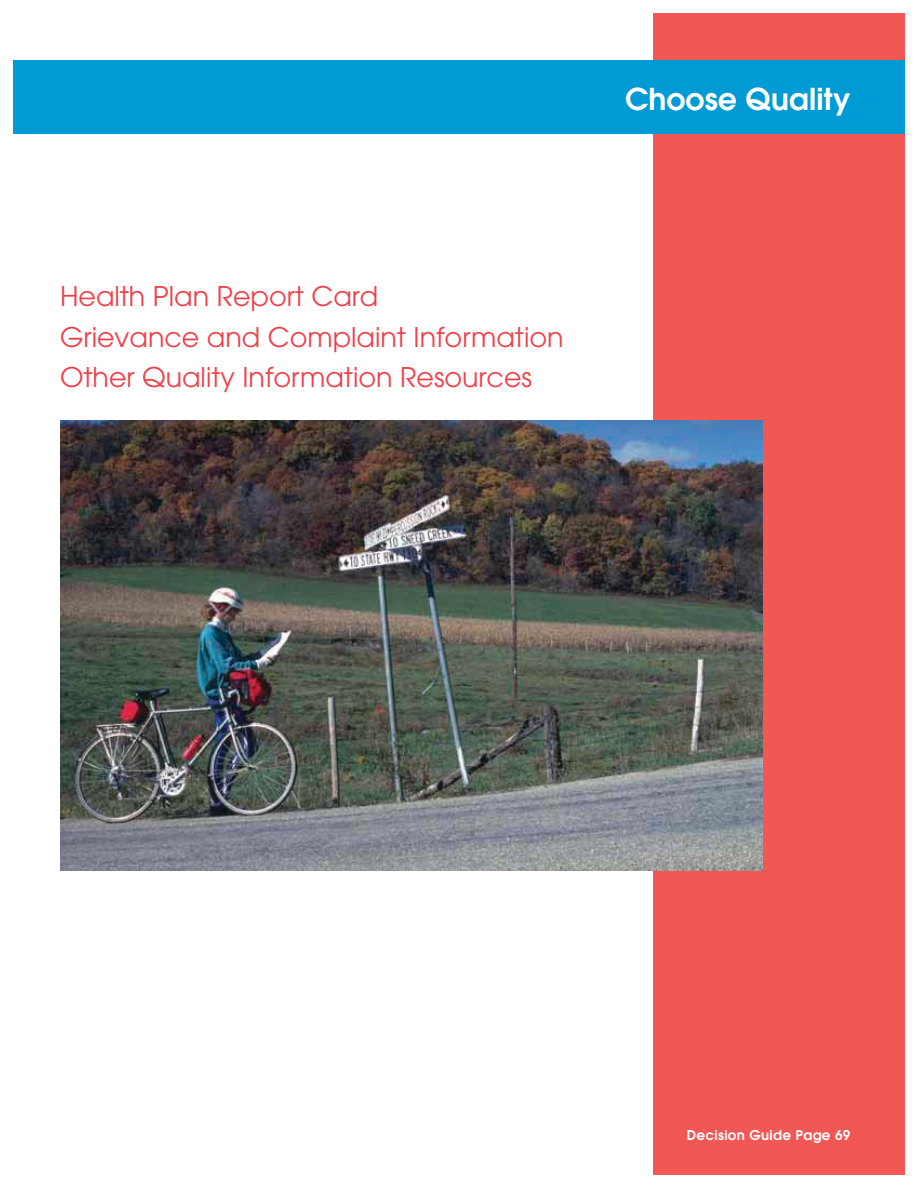
<style>
.page{position:relative;width:918px;height:1188px;background:#fff}
.page>*{position:absolute;margin:0;border:0;box-sizing:border-box;transform-origin:0 0}
.t1{font:600 30px "Avant Garde";color:#fff}
.t2{font:27px/40.5px "Avant Garde";color:#ef3f48}
.t3{font:600 13.5px "Avant Garde";letter-spacing:.025em;color:#fff}
</style>
<div class="page">
<div style="left:653px;top:14px;width:252px;height:1161px;background:#f15755"></div>
<div style="left:14px;top:60px;width:891px;height:74px;background:#009ad4"></div>
<img style="left:60px;top:421px;width:702px;height:450px">
<p class="t1" style="left:625px;top:87px;width:227px">Choose Quality</p>
<p class="t2" style="left:60px;top:279px;width:505px">Health Plan Report Card<br>Grievance and Complaint Information<br>Other Quality Information Resources</p>
<p class="t3" style="left:687px;top:1130px;width:165px">Decision Guide Page 69</p>
</div>
